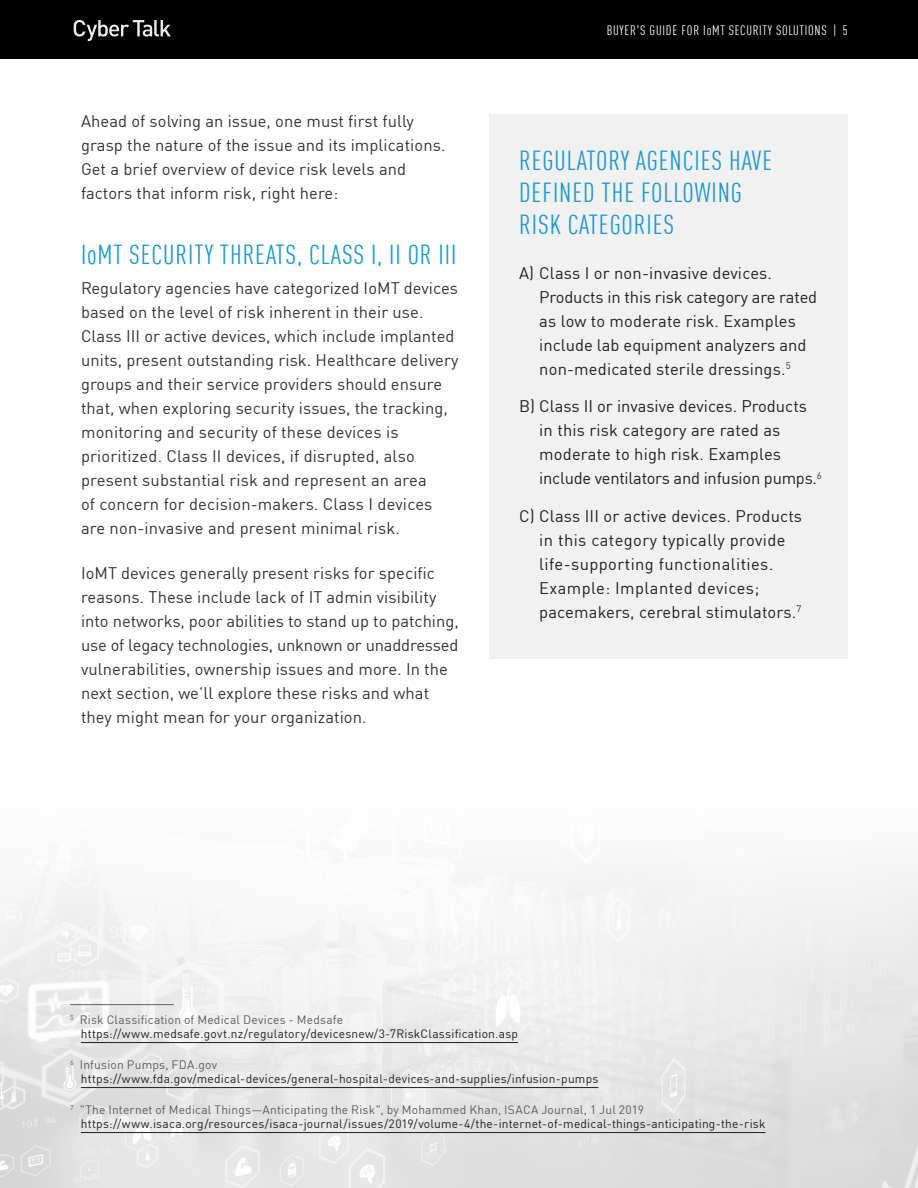
<style>
.page{position:relative;width:918px;height:1188px;background:#fff}
.page>*{position:absolute;margin:0;border:0;box-sizing:border-box;transform-origin:0 0}
.Subhead{font:condensed 27px/32.4px "DIN Pro";letter-spacing:.035em;color:#1c99cd}
.Body_Copy{font:16.5px/24px "DIN Pro";letter-spacing:.005em;color:#313434}
.t1{font:16.5px/24px "DIN Pro";letter-spacing:.01em;color:#231f20}
.t2{font:condensed 13.5px "DIN Pro";letter-spacing:.05em;color:#fff}
.Footnotes{font:12px/14.4px "DIN Pro";letter-spacing:.015em;color:#231f20}
.s1{color:#5e5c5b}
</style>
<div class="page">
<img style="left:0;top:1141px;width:918px;height:47px">
<div style="left:0;top:759px;width:918px;height:382px;background:linear-gradient(to bottom,#fff,#e1e1e1)"></div>
<div style="left:0;top:0;width:918px;height:58px;background:#000"></div>
<div style="left:489px;top:114px;width:359px;height:545px;background:#f1f1f1"></div>
<hr style="left:81px;top:1042px;width:437px;height:1px;background:#231f20">
<hr style="left:81px;top:1087px;width:517px;height:1px;background:#231f20">
<hr style="left:81px;top:1132px;width:684px;height:1px;background:#231f20">
<hr style="left:70px;top:1004px;width:104px;height:1px;background:#636366">
<svg style="left:74px;top:20px;width:97px;height:21px"></svg>
<p class="Body_Copy" style="left:81px;top:108px;width:366px">Ahead of solving an issue, one must first fully grasp the nature of the issue and its implications.<br>Get a brief overview of device risk levels and factors that inform risk, right here:</p>
<p class="Subhead" style="left:81px;top:236px;width:377px">IoMT SECURITY THREATS, CLASS I, II OR III</p>
<p class="Body_Copy" style="left:81px;top:275px;width:379px">Regulatory agencies have categorized IoMT devices based on the level of risk inherent in their use.<br>Class III or active devices, which include implanted units, present outstanding risk. Healthcare delivery groups and their service providers should ensure that, when exploring security issues, the tracking, monitoring and security of these devices is prioritized. Class II devices, if disrupted, also present substantial risk and represent an area<br>of concern for decision-makers. Class I devices are non-invasive and present minimal risk.</p>
<p class="Body_Copy" style="left:81px;top:560px;width:379px">IoMT devices generally present risks for specific reasons. These include lack of IT admin visibility into networks, poor abilities to stand up to patching, use of legacy technologies, unknown or unaddressed vulnerabilities, ownership issues and more. In the next section, we’ll explore these risks and what they might mean for your organization.</p>
<p class="t2" style="left:607px;top:21px;width:243px">BUYER'S GUIDE FOR IoMT SECURITY SOLUTIONS | 5</p>
<p class="Subhead" style="left:519px;top:142px;width:255px">REGULATORY AGENCIES HAVE<br>DEFINED THE FOLLOWING<br>RISK CATEGORIES</p>
<p class="t1" style="left:539px;top:260px;width:279px;text-indent:-20px">A) Class I or non-invasive devices.<br>Products in this risk category are rated as low to moderate risk. Examples include lab equipment analyzers and non-medicated sterile dressings.<sup>5</sup></p>
<p class="t1" style="left:539px;top:393px;width:284px;text-indent:-20px">B) Class II or invasive devices. Products in this risk category are rated as moderate to high risk. Examples include ventilators and infusion pumps.<sup>6</sup></p>
<p class="t1" style="left:539px;top:503px;width:264px;text-indent:-20px">C) Class III or active devices. Products in this category typically provide life-supporting functionalities.<br>Example: Implanted devices; pacemakers, cerebral stimulators.<sup>7</sup></p>
<p class="Footnotes" style="left:81px;top:1011px;width:439px;text-indent:-11px"><sup>5</sup> <span class="s1">Risk Classification of Medical Devices - Medsafe </span>https://www.medsafe.govt.nz/regulatory/devicesnew/3-7RiskClassification.asp</p>
<p class="Footnotes" style="left:81px;top:1056px;width:519px;text-indent:-11px"><sup>6</sup> <span class="s1">Infusion Pumps, FDA.gov </span>https://www.fda.gov/medical-devices/general-hospital-devices-and-supplies/infusion-pumps</p>
<p class="Footnotes" style="left:81px;top:1101px;width:686px;text-indent:-11px"><sup>7</sup> <span class="s1">"The Internet of Medical Things—Anticipating the Risk", by Mohammed Khan, ISACA Journal, 1 Jul 2019 </span>https://www.isaca.org/resources/isaca-journal/issues/2019/volume-4/the-internet-of-medical-things-anticipating-the-risk</p>
</div>
